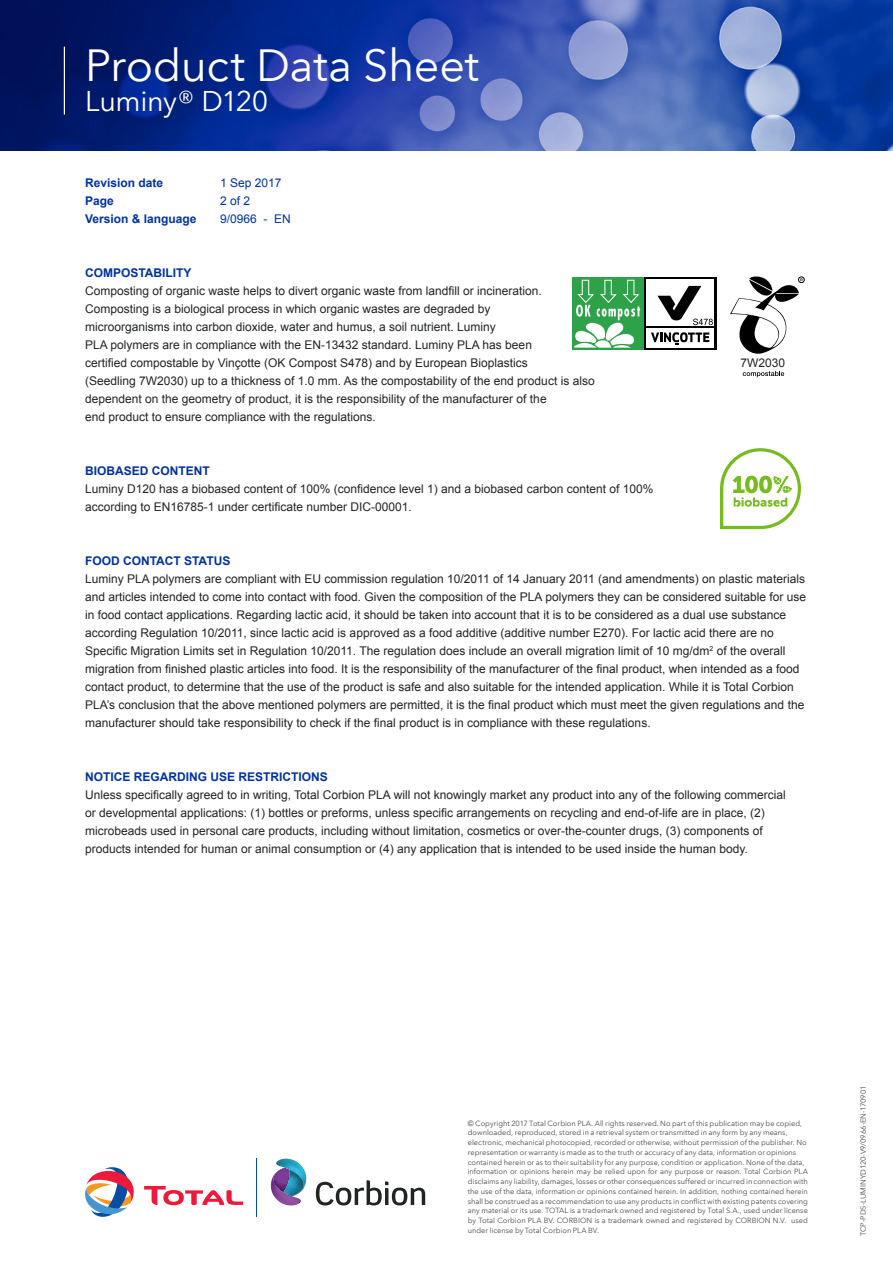
<style>
.page{position:relative;width:893px;height:1263px;background:#fff}
.page>*{position:absolute;margin:0;border:0;box-sizing:border-box;transform-origin:0 0}
.t1{font:45px "Avenir Next LT Pro";letter-spacing:-.01em;color:#fff}
.t2{font:28.5px "Avenir Next LT Pro";letter-spacing:-.015em;color:#fff}
.t3{font:12px/18px "Arial";color:#202523}
.t4{font:700 12px "Arial";color:#0032a0}
.t5{font:12px "Arial";color:#0032a0}
.t6{font:7.5px/9.8px "Avenir Next LT Pro";color:#4d4d4f}
</style>
<div class="page">
<img style="left:0;top:0;width:893px;height:151px">
<hr style="left:256px;top:1159px;width:1px;height:58px;background:#034ea2">
<svg style="left:144px;top:1186px;width:99px;height:19px"></svg>
<svg style="left:85px;top:1167px;width:49px;height:50px"></svg>
<svg style="left:271px;top:1159px;width:35px;height:46px"></svg>
<svg style="left:316px;top:1180px;width:109px;height:25px"></svg>
<hr style="left:64px;top:47px;width:1px;height:68px;background:#fff">
<svg style="left:720px;top:448px;width:81px;height:81px"></svg>
<div style="left:572px;top:277px;width:72px;height:73px;background:#2da249"></div>
<svg style="left:574px;top:279px;width:66px;height:69px"></svg>
<svg style="left:644px;top:277px;width:72px;height:73px"></svg>
<div style="left:647px;top:280px;width:67px;height:46px;background:#fff"></div>
<div style="left:647px;top:328px;width:67px;height:20px;background:#fff"></div>
<svg style="left:651px;top:332px;width:58px;height:13px"></svg>
<svg style="left:657px;top:286px;width:56px;height:39px"></svg>
<svg style="left:730px;top:276px;width:74px;height:78px"></svg>
<svg style="left:743px;top:371px;width:41px;height:6px"></svg>
<h1 class="t1" style="left:85px;top:38px;width:396px">Product Data Sheet</h1>
<h2 class="t2" style="left:85px;top:84px;width:185px">Luminy® D120</h2>
<p class="t4" style="left:85px;top:174px;width:80px">Revision date</p>
<p class="t5" style="left:220px;top:174px;width:63px">1 Sep 2017</p>
<p class="t4" style="left:85px;top:192px;width:30px">Page</p>
<p class="t5" style="left:220px;top:192px;width:32px">2 of 2</p>
<p class="t4" style="left:85px;top:210px;width:113px">Version &amp; language</p>
<p class="t5" style="left:220px;top:210px;width:72px">9/0966 - EN</p>
<p class="t4" style="left:85px;top:264px;width:108px">COMPOSTABILITY</p>
<p class="t3" style="left:85px;top:281px;width:458px">Composting of organic waste helps to divert organic waste from landfill or incineration.<br>Composting is a biological process in which organic wastes are degraded by microorganisms into carbon dioxide, water and humus, a soil nutrient. Luminy<br>PLA polymers are in compliance with the EN-13432 standard. Luminy PLA has been certified compostable by Vinçotte (OK Compost S478) and by European Bioplastics</p>
<p class="t3" style="left:85px;top:371px;width:511px">(Seedling 7W2030) up to a thickness of 1.0 mm. As the compostability of the end product is also dependent on the geometry of product, it is the responsibility of the manufacturer of the<br>end product to ensure compliance with the regulations.</p>
<p class="t4" style="left:85px;top:462px;width:126px">BIOBASED CONTENT</p>
<p class="t3" style="left:85px;top:479px;width:570px">Luminy D120 has a biobased content of 100% (confidence level 1) and a biobased carbon content of 100% according to EN16785-1 under certificate number DIC-00001.</p>
<p class="t3" style="left:741px;top:353px;width:46px">7W2030</p>
<p class="t4" style="left:85px;top:552px;width:147px">FOOD CONTACT STATUS</p>
<p class="t3" style="left:85px;top:569px;width:723px">Luminy PLA polymers are compliant with EU commission regulation 10/2011 of 14 January 2011 (and amendments) on plastic materials and articles intended to come into contact with food. Given the composition of the PLA polymers they can be considered suitable for use in food contact applications. Regarding lactic acid, it should be taken into account that it is to be considered as a dual use substance according Regulation 10/2011, since lactic acid is approved as a food additive (additive number E270). For lactic acid there are no Specific Migration Limits set in Regulation 10/2011. The regulation does include an overall migration limit of 10 mg/dm<sup>2</sup> of the overall migration from finished plastic articles into food. It is the responsibility of the manufacturer of the final product, when intended as a food contact product, to determine that the use of the product is safe and also suitable for the intended application. While it is Total Corbion PLA’s conclusion that the above mentioned polymers are permitted, it is the final product which must meet the given regulations and the manufacturer should take responsibility to check if the final product is in compliance with these regulations.</p>
<p class="t4" style="left:85px;top:768px;width:244px">NOTICE REGARDING USE RESTRICTIONS</p>
<p class="t3" style="left:85px;top:785px;width:702px">Unless specifically agreed to in writing, Total Corbion PLA will not knowingly market any product into any of the following commercial or developmental applications: (1) bottles or preforms, unless specific arrangements on recycling and end-of-life are in place, (2) microbeads used in personal care products, including without limitation, cosmetics or over-the-counter drugs, (3) components of products intended for human or animal consumption or (4) any application that is intended to be used inside the human body.</p>
<p class="t6" style="left:468px;top:1118px;width:342px">© Copyright 2017 Total Corbion PLA. All rights reserved. No part of this publication may be copied, downloaded, reproduced, stored in a retrieval system or transmitted in any form by any means, electronic, mechanical photocopied, recorded or otherwise, without permission of the publisher. No representation or warranty is made as to the truth or accuracy of any data, information or opinions contained herein or as to their suitability for any purpose, condition or application. None of the data, information or opinions herein may be relied upon for any purpose or reason. Total Corbion PLA disclaims any liability, damages, losses or other consequences suffered or incurred in connection with the use of the data, information or opinions contained herein. In addition, nothing contained herein shall be construed as a recommendation to use any products in conflict with existing patents covering any material or its use. TOTAL is a trademark owned and registered by Total S.A., used under license by Total Corbion PLA BV. CORBION is a trademark owned and registered by CORBION N.V. used under license by Total Corbion PLA BV.</p>
<p class="t6" style="left:858px;top:1236px;width:152px;rotate:-90deg">TCP-PDS-LUMINYD120-V9/0966-EN-170901</p>
</div>
